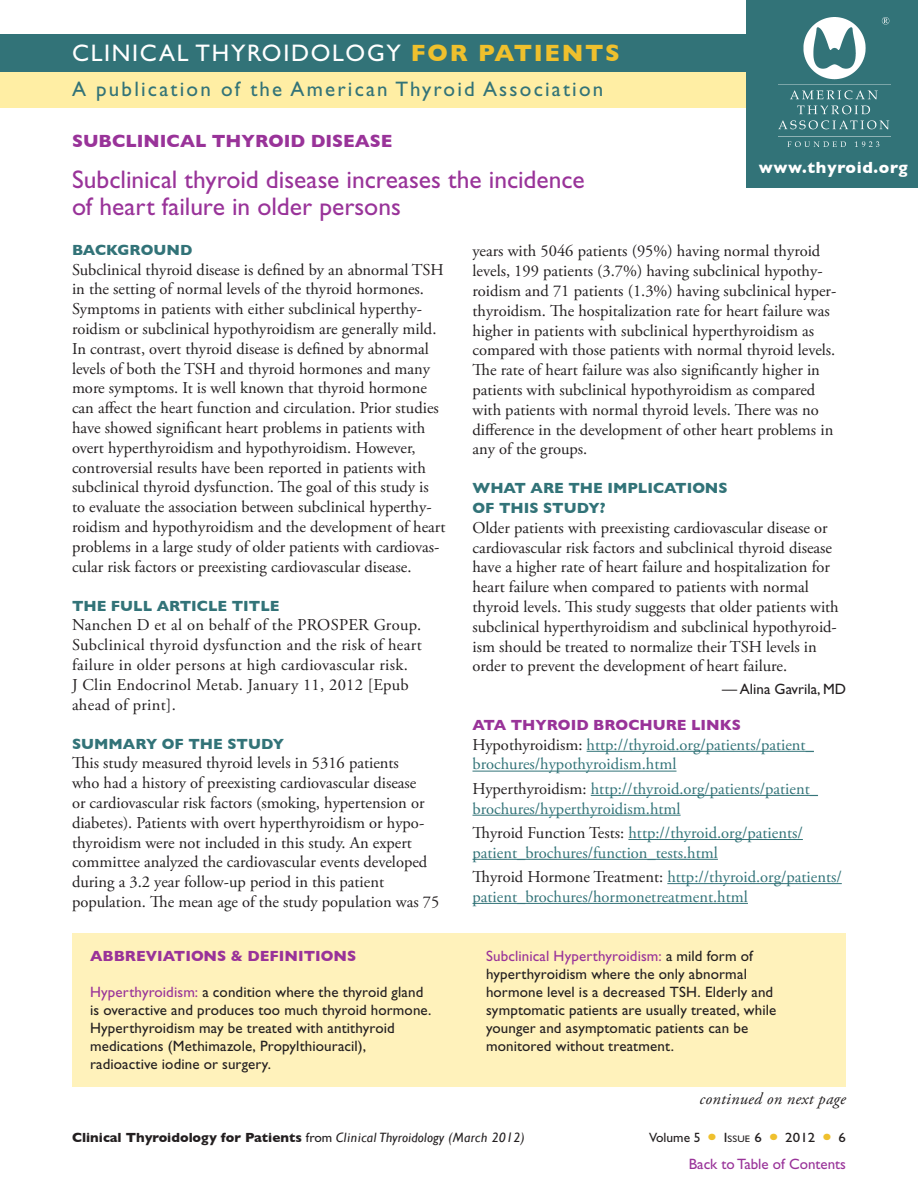
<style>
.page{position:relative;width:918px;height:1188px;background:#fff}
.page>*{position:absolute;margin:0;border:0;box-sizing:border-box;transform-origin:0 0}
.t1{font:25.5px/27px "Gill Sans Std";color:#939}
.t2{font:24px "Gill Sans Std";letter-spacing:.07em;color:#fff}
.t3{font:21px "Gill Sans Std";letter-spacing:.105em;color:#327378}
.Topic_Header{font:700 18px "Gill Sans";color:#939}
.body_serif{font:16.5px/19.8px "Adobe Garamond Pro";color:#231f20}
.body_links{font:16.5px/19.8px "Adobe Garamond Pro";color:#327378}
.body_serif-2{font:16.5px/19.8px "Adobe Garamond Pro";letter-spacing:.02em;color:#231f20}
.body_continued_on{font:italic 16.5px "Adobe Garamond Pro";letter-spacing:.02em;color:#231f20}
.t4{font:700 16.5px "Gill Sans";letter-spacing:.04em;color:#fff}
.abbreviations_body{font:15px/18px "Gill Sans Std";letter-spacing:.01em;color:#231f20}
.question{font:700 15px/19.5px "Gill Sans";color:#327378}
.abbreviations_head{font:700 15px "Gill Sans";color:#939}
.question_links{font:700 15px "Gill Sans";color:#939}
.t5{font:15px "Gill Sans Std";color:#939}
.body_editor_name{font:15px "Gill Sans Std";color:#231f20}
.t6{font:700 13.5px "Gill Sans";color:#231f20}
.t7{font:13.5px "Gill Sans Std";color:#231f20}
.t8{font:13.5px "Gill Sans Std";color:#231f20;scale:1.1 1}
.t9{font:9.45px "Gill Sans Std";color:#231f20;scale:1.1 1}
.s1{font-family:"Gill Sans";font-weight:700;color:#efc02d}
.s2{color:#231f20}
.s3{color:#939}
.s4{font-family:"Gill Sans Std";font-weight:400}
.s5{font-weight:400;font-style:italic}
.s6{font-size:13.5px}
</style>
<div class="page">
<div style="left:0;top:70px;width:918px;height:38px;background:#ffeea4"></div>
<div style="left:0;top:35px;width:918px;height:37px;background:#327378"></div>
<hr style="left:587px;top:751px;width:227px;height:1px;background:#327378">
<hr style="left:472px;top:771px;width:205px;height:1px;background:#327378">
<hr style="left:591px;top:795px;width:227px;height:1px;background:#327378">
<hr style="left:472px;top:815px;width:209px;height:1px;background:#327378">
<hr style="left:628px;top:839px;width:175px;height:1px;background:#327378">
<hr style="left:472px;top:859px;width:246px;height:1px;background:#327378">
<hr style="left:667px;top:883px;width:175px;height:1px;background:#327378">
<hr style="left:472px;top:903px;width:276px;height:1px;background:#327378">
<div style="left:747px;top:0;width:171px;height:188px;background:#327378"></div>
<img style="left:778px;top:18px;width:112px;height:129px">
<div style="left:72px;top:933px;width:774px;height:154px;background:#fff2bb"></div>
<p class="t2" style="left:72px;top:40px;width:550px">CLINICAL THYROIDOLOGY <span class="s1">FOR PATIENTS</span></p>
<p class="t3" style="left:72px;top:77px;width:533px">A publication of the American Thyroid Association</p>
<p class="Topic_Header" style="left:72px;top:131px;width:322px">SUBCLINICAL THYROID DISEASE</p>
<p class="t1" style="left:72px;top:166px;width:514px">Subclinical thyroid disease increases the incidence of heart failure in older persons</p>
<p class="body_serif" style="left:472px;top:242px;width:365px">years with 5046 patients (95%) having normal thyroid levels, 199 patients (3.7%) having subclinical hypothy&shy;roidism and 71 patients (1.3%) having subclinical hyper&shy;thyroidism. The hospitalization rate for heart failure was higher in patients with subclinical hyperthyroidism as compared with those patients with normal thyroid levels.<br>The rate of heart failure was also significantly higher in patients with subclinical hypothyroidism as compared with patients with normal thyroid levels. There was no difference in the development of other heart problems in any of the groups.</p>
<p class="question" style="left:472px;top:479px;width:257px">WHAT ARE THE IMPLICATIONS<br>OF THIS STUDY?</p>
<p class="body_serif" style="left:472px;top:518px;width:368px">Older patients with preexisting cardiovascular disease or cardiovascular risk factors and subclinical thyroid disease have a higher rate of heart failure and hospitalization for heart failure when compared to patients with normal thyroid levels. This study suggests that older patients with subclinical hyperthyroidism and subclinical hypothyroid&shy;ism should be treated to normalize their TSH levels in order to prevent the development of heart failure.</p>
<p class="body_editor_name" style="left:722px;top:680px;width:125px">— Alina Gavrila, MD</p>
<p class="question_links" style="left:472px;top:716px;width:270px">ATA THYROID BROCHURE LINKS</p>
<p class="body_links" style="left:472px;top:735px;width:343px"><span class="s2">Hypothyroidism:</span> http://thyroid.org/patients/patient_ brochures/hypothyroidism.html</p>
<p class="body_links" style="left:472px;top:779px;width:347px"><span class="s2">Hyperthyroidism:</span> http://thyroid.org/patients/patient_ brochures/hyperthyroidism.html</p>
<p class="body_links" style="left:472px;top:823px;width:332px"><span class="s2">Thyroid Function Tests:</span> http://thyroid.org/patients/ patient_brochures/function_tests.html</p>
<p class="body_links" style="left:472px;top:867px;width:371px"><span class="s2">Thyroid Hormone Treatment:</span> http://thyroid.org/patients/ patient_brochures/hormonetreatment.html</p>
<p class="t4" style="left:759px;top:158px;width:150px">www.thyroid.org</p>
<p class="question" style="left:72px;top:240px;width:122px">BACKGROUND</p>
<p class="body_serif" style="left:72px;top:260px;width:375px">Subclinical thyroid disease is defined by an abnormal TSH in the setting of normal levels of the thyroid hormones.<br>Symptoms in patients with either subclinical hyperthy&shy;roidism or subclinical hypothyroidism are generally mild.<br>In contrast, overt thyroid disease is defined by abnormal levels of both the TSH and thyroid hormones and many more symptoms. It is well known that thyroid hormone can affect the heart function and circulation. Prior studies have showed significant heart problems in patients with overt hyperthyroidism and hypothyroidism. However, controversial results have been reported in patients with subclinical thyroid dysfunction. The goal of this study is to evaluate the association between subclinical hyperthy&shy;roidism and hypothyroidism and the development of heart problems in a large study of older patients with cardiovas&shy;cular risk factors or preexisting cardiovascular disease.</p>
<p class="question" style="left:72px;top:596px;width:209px">THE FULL ARTICLE TITLE</p>
<p class="body_serif-2" style="left:72px;top:616px;width:351px">Nanchen D et al on behalf of the PROSPER Group.<br>Subclinical thyroid dysfunction and the risk of heart failure in older persons at high cardiovascular risk.<br>J Clin Endocrinol Metab. January 11, 2012 [Epub ahead of print].</p>
<p class="question" style="left:72px;top:734px;width:214px">SUMMARY OF THE STUDY</p>
<p class="body_serif" style="left:72px;top:754px;width:369px">This study measured thyroid levels in 5316 patients<br>who had a history of preexisting cardiovascular disease<br>or cardiovascular risk factors (smoking, hypertension or diabetes). Patients with overt hyperthyroidism or hypo&shy;thyroidism were not included in this study. An expert committee analyzed the cardiovascular events developed during a 3.2 year follow-up period in this patient population. The mean age of the study population was 75</p>
<p class="abbreviations_head" style="left:90px;top:947px;width:268px">ABBREVIATIONS &amp; DEFINITIONS</p>
<p class="abbreviations_body" style="left:90px;top:983px;width:343px"><span class="s3">Hyperthyroidism:</span> a condition where the thyroid gland is overactive and produces too much thyroid hormone.<br>Hyperthyroidism may be treated with antithyroid medications (Methimazole, Propylthiouracil), radioactive iodine or surgery.</p>
<p class="abbreviations_body" style="left:486px;top:947px;width:292px"><span class="s3">Subclinical Hyperthyroidism:</span> a mild form of hyperthyroidism where the only abnormal hormone level is a decreased TSH. Elderly and symptomatic patients are usually treated, while younger and asymptomatic patients can be monitored without treatment.</p>
<p class="body_continued_on" style="left:700px;top:1089px;width:148px">continued on next page</p>
<p class="t6" style="left:72px;top:1129px;width:454px">Clinical Thyroidology for Patients <span class="s4">from</span> <span class="s5">Clinical Thyroidology (March 2012)</span></p>
<p class="t7" style="left:649px;top:1130px;width:53px">Volume 5</p>
<p class="t9" style="left:724px;top:1133px;width:10px"><span class="s6">I</span>SSUE</p>
<p class="t8" style="left:755px;top:1130px;width:8px">6</p>
<p class="t8" style="left:785px;top:1130px;width:29px">2012</p>
<p class="t8" style="left:839px;top:1130px;width:8px">6</p>
<p class="t5" style="left:689px;top:1155px;width:159px">Back to Table of Contents</p>
</div>
